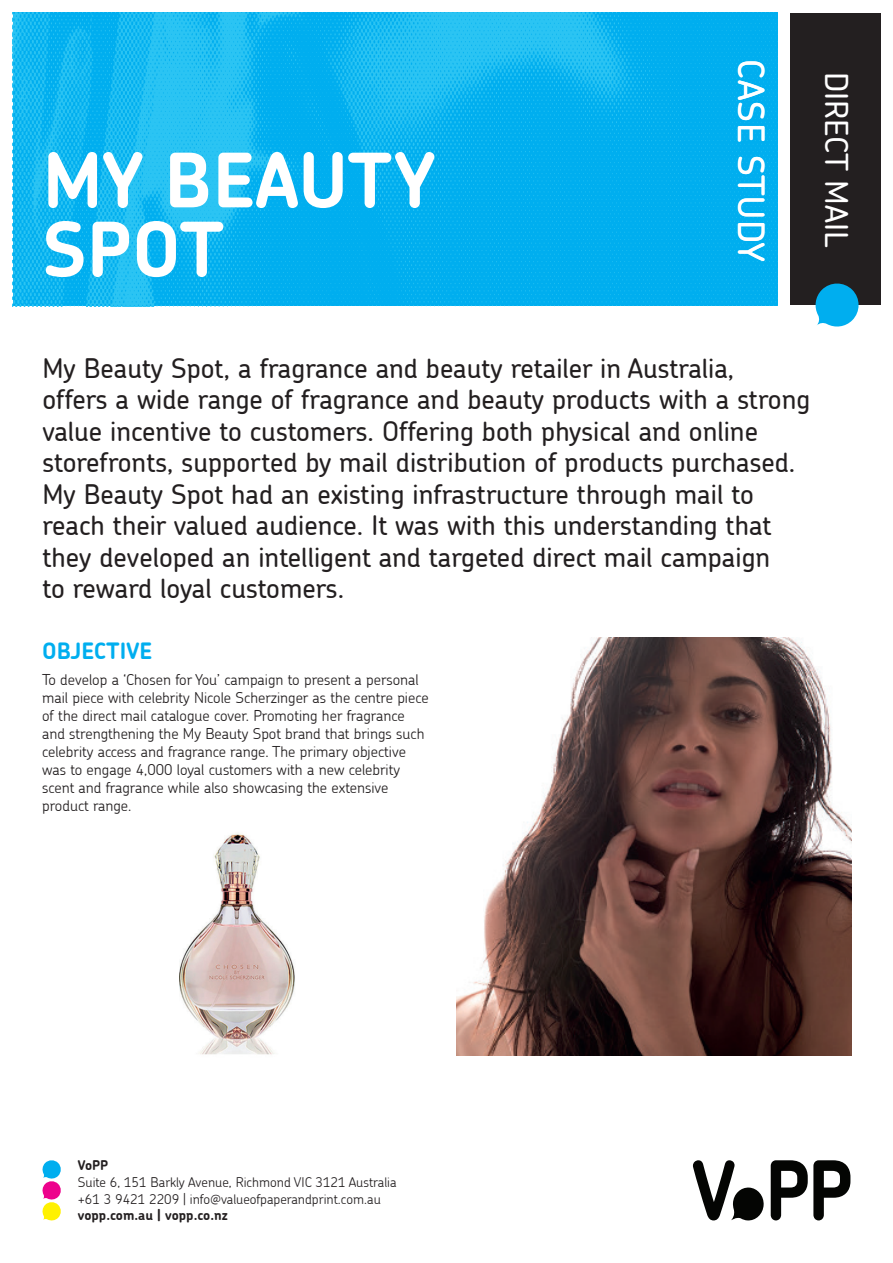
<style>
.page{position:relative;width:893px;height:1263px;background:#fff}
.page>*{position:absolute;margin:0;border:0;box-sizing:border-box;transform-origin:0 0}
.t1{font:700 75px/69px "Chevin";letter-spacing:.005em;color:#fff}
.t2{font:500 36px "Chevin";letter-spacing:.02em;color:#fff}
.t3{font:500 31.5px "Chevin";color:#fff}
.t4{font:500 27px/31.5px "Chevin";color:#231f20}
.t5{font:700 22.5px "Chevin";color:#00aeef}
.t6{font:300 15px/18px "Chevin";color:#231f20}
.t7{font:300 13.35px/16.8px "Chevin";color:#231f20}
.t8{font:700 13.35px "Chevin";color:#231f20}
</style>
<div class="page">
<div style="left:790px;top:14px;width:90px;height:291px;background:#231f20"></div>
<img style="left:13px;top:13px;width:764px;height:293px">
<svg style="left:815px;top:283px;width:44px;height:44px"></svg>
<svg style="left:42px;top:1160px;width:19px;height:61px"></svg>
<svg style="left:771px;top:1160px;width:79px;height:60px"></svg>
<svg style="left:693px;top:1160px;width:71px;height:61px"></svg>
<img style="left:456px;top:638px;width:395px;height:417px">
<img style="left:179px;top:833px;width:116px;height:222px">
<h1 class="t1" style="left:43px;top:144px;width:393px">MY BEAUTY<br>SPOT</h1>
<h2 class="t2" style="left:774px;top:59px;width:203px;rotate:90deg">CASE STUDY</h2>
<p class="t3" style="left:857px;top:72px;width:177px;rotate:90deg">DIRECT MAIL</p>
<p class="t4" style="left:43px;top:352px;width:769px">My Beauty Spot, a fragrance and beauty retailer in Australia,<br>offers a wide range of fragrance and beauty products with a strong value incentive to customers. Offering both physical and online storefronts, supported by mail distribution of products purchased.<br>My Beauty Spot had an existing infrastructure through mail to reach their valued audience. It was with this understanding that they developed an intelligent and targeted direct mail campaign<br>to reward loyal customers.</p>
<p class="t5" style="left:42px;top:636px;width:111px">OBJECTIVE</p>
<p class="t6" style="left:42px;top:670px;width:388px">To develop a ‘Chosen for You’ campaign to present a personal mail piece with celebrity Nicole Scherzinger as the centre piece of the direct mail catalogue cover. Promoting her fragrance and strengthening the My Beauty Spot brand that brings such celebrity access and fragrance range. The primary objective was to engage 4,000 loyal customers with a new celebrity scent and fragrance while also showcasing the extensive product range.</p>
<p class="t8" style="left:78px;top:1156px;width:32px">VoPP</p>
<p class="t7" style="left:78px;top:1173px;width:320px">Suite 6, 151 Barkly Avenue, Richmond VIC 3121 Australia +61 3 9421 2209 | info@valueofpaperandprint.com.au</p>
<p class="t8" style="left:78px;top:1207px;width:152px">vopp.com.au | vopp.co.nz</p>
</div>
